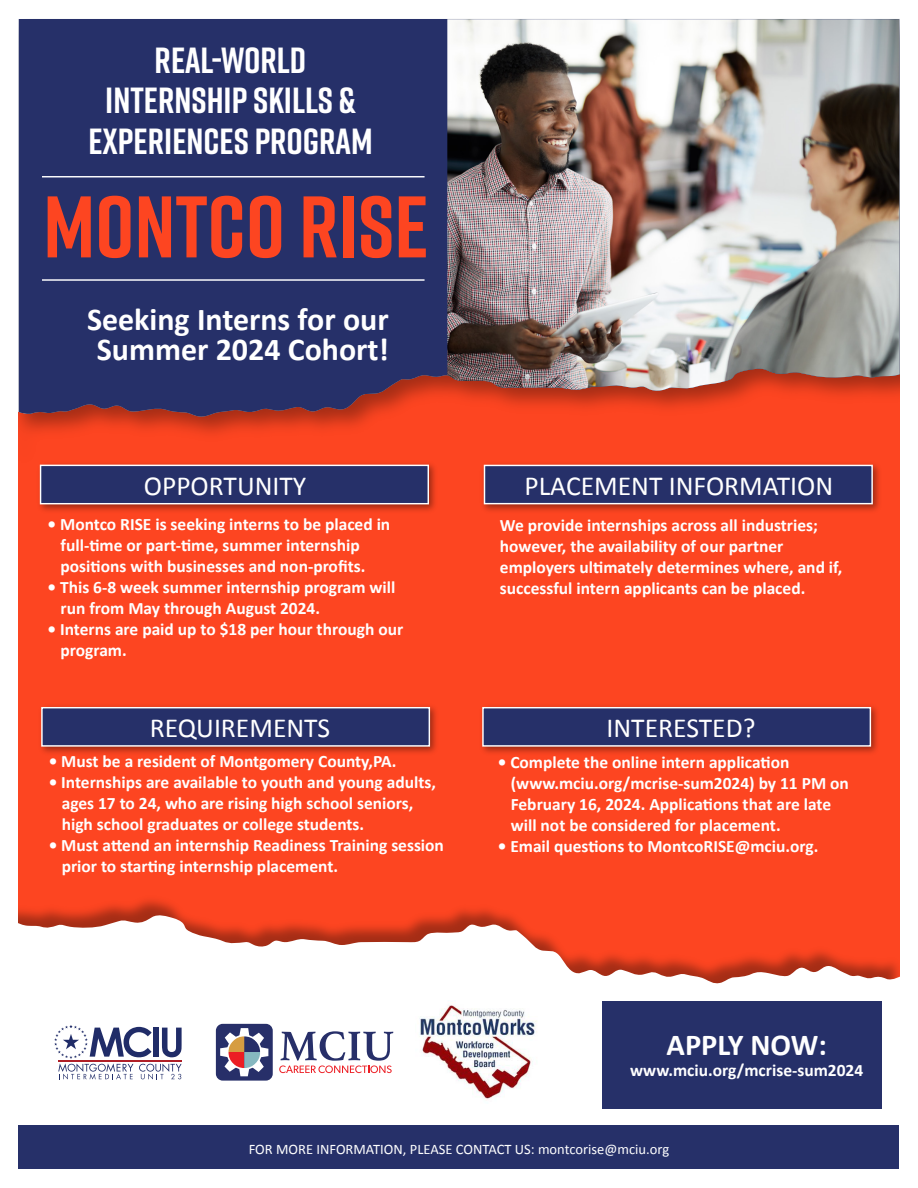
<style>
.page{position:relative;width:918px;height:1188px;background:#fff}
.page>*{position:absolute;margin:0;border:0;box-sizing:border-box;transform-origin:0 0}
.t1{font:700 87.15px "Rift";color:#fd4521}
.t2{font:700 36.3px/40.7px "Rift";color:#fff;text-align:center}
.t3{font:700 31.95px/30.5px "Calibri";color:#fff;text-align:center}
.t4{font:700 30.45px "Calibri";color:#fff}
.t5{font:27.6px "Calibri";color:#fff}
.t6{font:700 17.4px/20.9px "Calibri";color:#fff}
.t7{font:14.55px "Calibri";color:#fff}
</style>
<div class="page">
<div style="left:19px;top:455px;width:880px;height:538px;background:#fd4521"></div>
<img style="left:19px;top:417px;width:880px;height:38px">
<svg style="left:19px;top:19px;width:880px;height:398px;background:#383162"></svg>
<img style="left:447px;top:19px;width:452px;height:372px">
<img style="left:482px;top:706px;width:395px;height:47px">
<div style="left:483px;top:708px;width:387px;height:38px;background:#263069"></div>
<div style="left:482px;top:707px;width:389px;height:40px;border:1px solid #fff"></div>
<img style="left:41px;top:706px;width:395px;height:47px">
<div style="left:42px;top:708px;width:387px;height:38px;background:#263069"></div>
<div style="left:41px;top:707px;width:389px;height:40px;border:1px solid #fff"></div>
<svg style="left:19px;top:913px;width:880px;height:196px;fill:#fff"></svg>
<hr style="left:42px;top:176px;width:383px;height:1px;background:#fff">
<hr style="left:42px;top:279px;width:383px;height:2px;background:#fff">
<div style="left:19px;top:1125px;width:880px;height:44px;background:#263069"></div>
<img style="left:482px;top:464px;width:397px;height:47px">
<div style="left:485px;top:465px;width:387px;height:39px;background:#263069"></div>
<div style="left:484px;top:465px;width:389px;height:39px;border:1px solid #fff"></div>
<img style="left:39px;top:463px;width:396px;height:48px">
<div style="left:41px;top:465px;width:387px;height:39px;background:#263069"></div>
<div style="left:40px;top:465px;width:389px;height:39px;border:1px solid #fff"></div>
<img style="left:416px;top:1001px;width:123px;height:103px">
<svg style="left:54px;top:1025px;width:128px;height:54px"></svg>
<hr style="left:58px;top:1060px;width:124px;height:2px;background:#b01f27">
<div style="left:602px;top:1001px;width:280px;height:107px;background:#263069"></div>
<svg style="left:216px;top:1024px;width:57px;height:57px"></svg>
<svg style="left:279px;top:1031px;width:114px;height:42px"></svg>
<p class="t2" style="left:88px;top:39px;width:286px">REAL-WORLD<br>INTERNSHIP SKILLS &amp;<br>EXPERIENCES PROGRAM</p>
<p class="t1" style="left:43px;top:164px;width:387px">MONTCO RISE</p>
<p class="t3" style="left:87px;top:303px;width:304px">Seeking Interns for our<br>Summer 2024 Cohort!</p>
<p class="t5" style="left:144px;top:466px;width:164px">OPPORTUNITY</p>
<p class="t6" style="left:61px;top:514px;width:331px;text-indent:-13px">• Montco RISE is seeking interns to be placed in full-time or part-time, summer internship positions with businesses and non-profits.</p>
<p class="t6" style="left:61px;top:576px;width:336px;text-indent:-13px">• This 6-8 week summer internship program will run from May through August 2024.</p>
<p class="t6" style="left:61px;top:618px;width:344px;text-indent:-13px">• Interns are paid up to $18 per hour through our program.</p>
<p class="t5" style="left:150px;top:708px;width:182px">REQUIREMENTS</p>
<p class="t6" style="left:49px;top:750px;width:349px">• Must be a resident of Montgomery County,PA.</p>
<p class="t6" style="left:62px;top:771px;width:376px;text-indent:-13px">• Internships are available to youth and young adults, ages 17 to 24, who are rising high school seniors, high school graduates or college students.</p>
<p class="t6" style="left:62px;top:834px;width:384px;text-indent:-13px">• Must attend an internship Readiness Training session prior to starting internship placement.</p>
<p class="t5" style="left:524px;top:467px;width:310px">PLACEMENT INFORMATION</p>
<p class="t6" style="left:500px;top:515px;width:344px">We provide internships across all industries; however, the availability of our partner employers ultimately determines where, and if, successful intern applicants can be placed.</p>
<p class="t5" style="left:606px;top:708px;width:151px">INTERESTED?</p>
<p class="t6" style="left:511px;top:751px;width:340px;text-indent:-13px">• Complete the online intern application (www.mciu.org/mcrise-sum2024) by 11 PM on February 16, 2024. Applications that are late will not be considered for placement.</p>
<p class="t6" style="left:498px;top:835px;width:322px">• Email questions to MontcoRISE@mciu.org.</p>
<p class="t4" style="left:667px;top:1023px;width:162px">APPLY NOW:</p>
<p class="t6" style="left:630px;top:1059px;width:235px">www.mciu.org/mcrise-sum2024</p>
<p class="t7" style="left:249px;top:1139px;width:422px">FOR MORE INFORMATION, PLEASE CONTACT US: montcorise@mciu.org</p>
</div>
